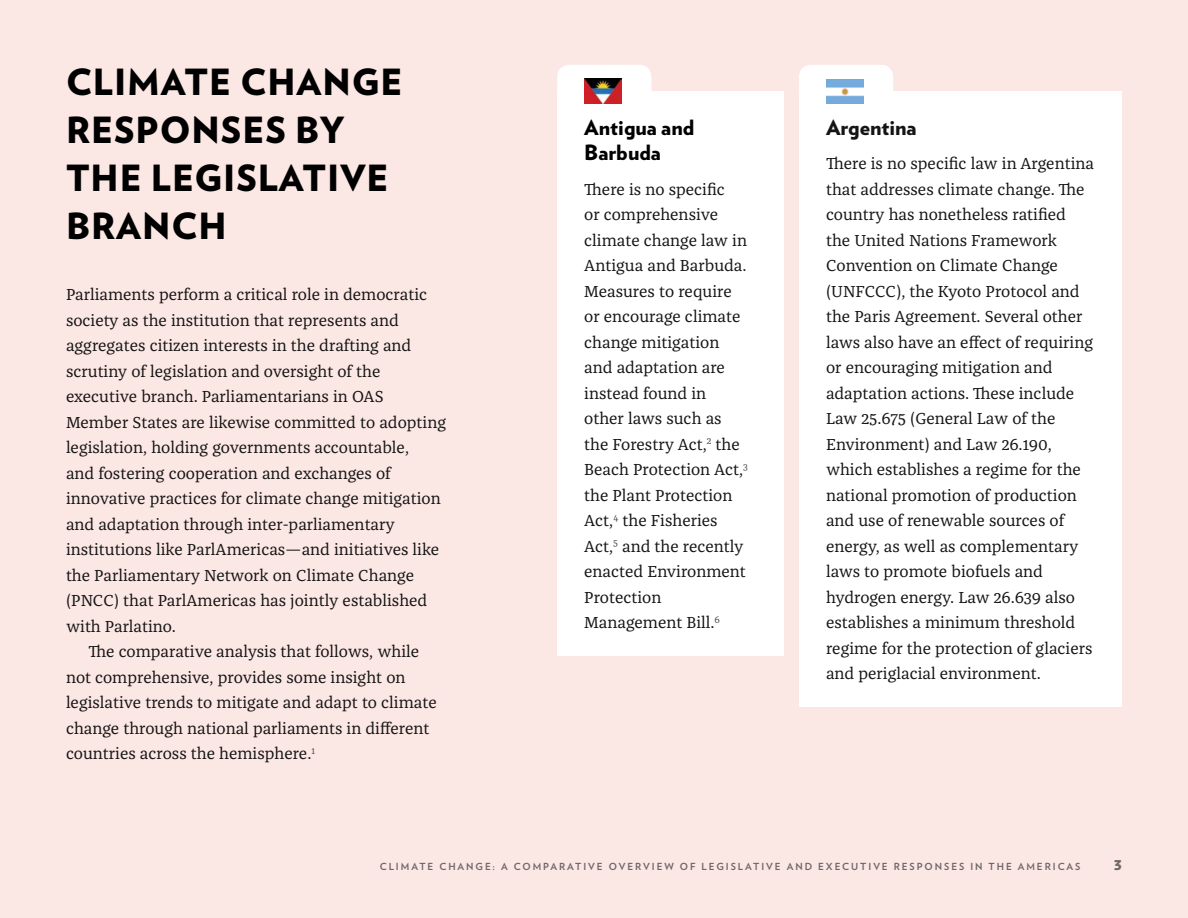
<style>
.page{position:relative;width:1188px;height:918px;background:#fbe7e3}
.page>*{position:absolute;margin:0;border:0;box-sizing:border-box;transform-origin:0 0}
.t1{font:900 36px/48px "Verlag";letter-spacing:.025em;color:#000}
.t2{font:900 21px/25.5px "Verlag";color:#000}
.t3{font:900 21px "Verlag";color:#141414}
.t4{font:16.5px/25.5px "Franziska Pro";color:#141414}
.t5{font:900 13.5px "Verlag";color:#707174}
.t6{font:700 9.75px "Verlag";letter-spacing:.2em;color:#707174}
</style>
<div class="page">
<div style="left:557px;top:91px;width:227px;height:564px;background:#fff"></div>
<div style="left:799px;top:91px;width:323px;height:615px;background:#fff"></div>
<div style="left:557px;top:65px;width:94px;height:43px;background:#fff;border-radius:12px"></div>
<div style="left:799px;top:65px;width:94px;height:43px;background:#fff;border-radius:12px"></div>
<img style="left:584px;top:79px;width:38px;height:25px">
<img style="left:826px;top:80px;width:38px;height:23px">
<h1 class="t1" style="left:66px;top:56px;width:338px">CLIMATE CHANGE<br>RESPONSES BY<br>THE LEGISLATIVE<br>BRANCH</h1>
<p class="t4" style="left:66px;top:282px;width:363px">Parliaments perform a critical role in democratic</p>
<p class="t4" style="left:66px;top:307px;width:334px">society as the institution that represents and</p>
<p class="t4" style="left:66px;top:333px;width:347px">aggregates citizen interests in the drafting and</p>
<p class="t4" style="left:66px;top:358px;width:316px">scrutiny of legislation and oversight of the</p>
<p class="t4" style="left:66px;top:384px;width:319px">executive branch. Parliamentarians in OAS</p>
<p class="t4" style="left:66px;top:409px;width:382px">Member States are likewise committed to adopting</p>
<p class="t4" style="left:66px;top:435px;width:345px">legislation, holding governments accountable,</p>
<p class="t4" style="left:66px;top:460px;width:326px">and fostering cooperation and exchanges of</p>
<p class="t4" style="left:66px;top:486px;width:376px">innovative practices for climate change mitigation</p>
<p class="t4" style="left:66px;top:511px;width:330px">and adaptation through inter-parliamentary</p>
<p class="t4" style="left:66px;top:537px;width:375px">institutions like ParlAmericas—and initiatives like</p>
<p class="t4" style="left:66px;top:562px;width:350px">the Parliamentary Network on Climate Change</p>
<p class="t4" style="left:66px;top:588px;width:363px">(PNCC) that ParlAmericas has jointly established</p>
<p class="t4" style="left:66px;top:613px;width:111px">with Parlatino.</p>
<p class="t4" style="left:89px;top:639px;width:332px">The comparative analysis that follows, while</p>
<p class="t4" style="left:66px;top:664px;width:341px">not comprehensive, provides some insight on</p>
<p class="t4" style="left:66px;top:690px;width:372px">legislative trends to mitigate and adapt to climate</p>
<p class="t4" style="left:66px;top:715px;width:365px">change through national parliaments in different</p>
<p class="t4" style="left:66px;top:741px;width:251px">countries across the hemisphere.<sup>1</sup></p>
<p class="t2" style="left:584px;top:113px;width:112px">Antigua and<br>Barbuda</p>
<p class="t4" style="left:584px;top:177px;width:165px">There is no specific<br>or comprehensive climate change law in<br>Antigua and Barbuda.<br>Measures to require or encourage climate change mitigation and adaptation are instead found in other laws such as the Forestry Act,<sup>2</sup> the<br>Beach Protection Act,<sup>3 </sup>the Plant Protection<br>Act,<sup>4</sup> the Fisheries<br>Act,<sup>5</sup> and the recently enacted Environment<br>Protection<br>Management Bill.<sup>6</sup></p>
<p class="t3" style="left:826px;top:110px;width:92px">Argentina</p>
<p class="t4" style="left:826px;top:151px;width:269px">There is no specific law in Argentina that addresses climate change. The country has nonetheless ratified the United Nations Framework<br>Convention on Climate Change (UNFCCC), the Kyoto Protocol and the Paris Agreement. Several other laws also have an effect of requiring or encouraging mitigation and adaptation actions. These include<br>Law 25.675 (General Law of the<br>Environment) and Law 26.190, which establishes a regime for the national promotion of production and use of renewable sources of energy, as well as complementary laws to promote biofuels and hydrogen energy. Law 26.639 also establishes a minimum threshold regime for the protection of glaciers and periglacial environment.</p>
<p class="t6" style="left:380px;top:859px;width:702px">CLIMATE CHANGE: A COMPARATIVE OVERVIEW OF LEGISLATIVE AND EXECUTIVE RESPONSES IN THE AMERICAS</p>
<p class="t5" style="left:1114px;top:854px;width:10px">3</p>
</div>
